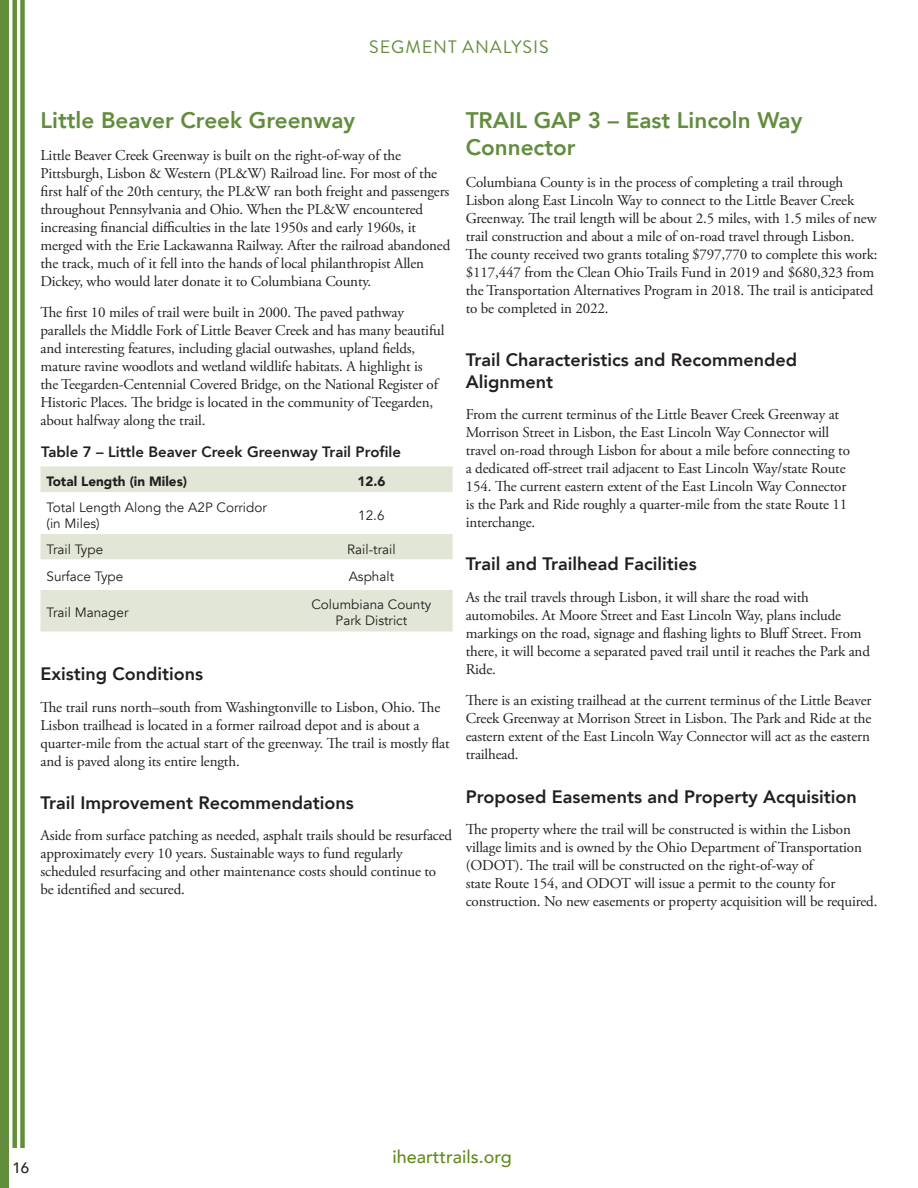
<style>
.page{position:relative;width:918px;height:1188px;background:#fff}
.page>*{position:absolute;margin:0;border:0;box-sizing:border-box;transform-origin:0 0}
.t1{font:800 22.5px/27px "Avenir";color:#628d3c}
.t2{font:800 18px/21.6px "Avenir";color:#231f20}
.t3{font:500 18px "Avenir";color:#638c1c}
.Chapter_Reminder__He{font:18px "Brandon Grotesque";letter-spacing:.05em;color:#628d3c}
.Body_Copy{font:15px/18px "Adobe Garamond Pro";letter-spacing:-.01em;color:#231f20}
.Figure_Name{font:800 15px "Avenir";color:#231f20}
.Table_Standard{font:500 15px "Avenir";color:#231f20}
.t4{font:13.5px/16.2px "Avenir";color:#231f20}
.t5{font:900 13.5px "Avenir";color:#231f20}
</style>
<div class="page">
<div style="left:40px;top:466px;width:413px;height:166px;background:#e1e6d6"></div>
<svg style="left:40px;top:492px;width:413px;height:98px"></svg>
<div style="left:12px;top:0;width:5px;height:1148px;background:#628d3c"></div>
<div style="left:0;top:0;width:9px;height:1188px;background:#628d3c"></div>
<div style="left:20px;top:0;width:5px;height:1148px;background:#628d3c"></div>
<p class="Chapter_Reminder__He" style="left:369px;top:35px;width:181px">SEGMENT ANALYSIS</p>
<h2 class="t1" style="left:40px;top:107px;width:316px">Little Beaver Creek Greenway</h2>
<p class="Body_Copy" style="left:40px;top:147px;width:411px">Little Beaver Creek Greenway is built on the right-of-way of the Pittsburgh, Lisbon &amp; Western (PL&amp;W) Railroad line. For most of the first half of the 20th century, the PL&amp;W ran both freight and passengers throughout Pennsylvania and Ohio. When the PL&amp;W encountered increasing financial difficulties in the late 1950s and early 1960s, it merged with the Erie Lackawanna Railway. After the railroad abandoned the track, much of it fell into the hands of local philanthropist Allen Dickey, who would later donate it to Columbiana County.</p>
<p class="Body_Copy" style="left:40px;top:304px;width:405px">The first 10 miles of trail were built in 2000. The paved pathway parallels the Middle Fork of Little Beaver Creek and has many beautiful and interesting features, including glacial outwashes, upland fields, mature ravine woodlots and wetland wildlife habitats. A highlight is<br>the Teegarden-Centennial Covered Bridge, on the National Register of Historic Places. The bridge is located in the community of Teegarden, about halfway along the trail.</p>
<p class="Figure_Name" style="left:41px;top:440px;width:361px">Table 7 – Little Beaver Creek Greenway Trail Profile</p>
<p class="t5" style="left:46px;top:470px;width:142px">Total Length (in Miles)</p>
<p class="t5" style="left:357px;top:470px;width:29px">12.6</p>
<p class="t4" style="left:46px;top:499px;width:222px">Total Length Along the A2P Corridor (in Miles)</p>
<p class="t4" style="left:358px;top:507px;width:28px">12.6</p>
<p class="t4" style="left:46px;top:541px;width:58px">Trail Type</p>
<p class="t4" style="left:347px;top:541px;width:50px">Rail-trail</p>
<p class="t4" style="left:46px;top:569px;width:78px">Surface Type</p>
<p class="t4" style="left:349px;top:569px;width:47px">Asphalt</p>
<p class="t4" style="left:46px;top:605px;width:83px">Trail Manager</p>
<p class="t4" style="left:311px;top:597px;width:122px;text-align:center">Columbiana County<br>Park District</p>
<h3 class="t2" style="left:40px;top:663px;width:164px">Existing Conditions</h3>
<p class="Body_Copy" style="left:40px;top:698px;width:411px">The trail runs north–south from Washingtonville to Lisbon, Ohio. The Lisbon trailhead is located in a former railroad depot and is about a quarter-mile from the actual start of the greenway. The trail is mostly flat and is paved along its entire length.</p>
<h3 class="t2" style="left:40px;top:792px;width:315px">Trail Improvement Recommendations</h3>
<p class="Body_Copy" style="left:40px;top:827px;width:413px">Aside from surface patching as needed, asphalt trails should be resurfaced approximately every 10 years. Sustainable ways to fund regularly scheduled resurfacing and other maintenance costs should continue to be identified and secured.</p>
<h2 class="t1" style="left:466px;top:107px;width:338px">TRAIL GAP 3 – East Lincoln Way<br>Connector</h2>
<p class="Body_Copy" style="left:466px;top:174px;width:413px">Columbiana County is in the process of completing a trail through Lisbon along East Lincoln Way to connect to the Little Beaver Creek Greenway. The trail length will be about 2.5 miles, with 1.5 miles of new trail construction and about a mile of on-road travel through Lisbon.<br>The county received two grants totaling $797,770 to complete this work: $117,447 from the Clean Ohio Trails Fund in 2019 and $680,323 from the Transportation Alternatives Program in 2018. The trail is anticipated to be completed in 2022.</p>
<h3 class="t2" style="left:466px;top:349px;width:333px">Trail Characteristics and Recommended<br>Alignment</h3>
<p class="Body_Copy" style="left:466px;top:406px;width:386px">From the current terminus of the Little Beaver Creek Greenway at Morrison Street in Lisbon, the East Lincoln Way Connector will travel on-road through Lisbon for about a mile before connecting to a dedicated off-street trail adjacent to East Lincoln Way/state Route 154. The current eastern extent of the East Lincoln Way Connector is the Park and Ride roughly a quarter-mile from the state Route 11 interchange.</p>
<h3 class="t2" style="left:466px;top:553px;width:233px">Trail and Trailhead Facilities</h3>
<p class="Body_Copy" style="left:466px;top:589px;width:406px">As the trail travels through Lisbon, it will share the road with automobiles. At Moore Street and East Lincoln Way, plans include markings on the road, signage and flashing lights to Bluff Street. From there, it will become a separated paved trail until it reaches the Park and Ride.</p>
<p class="Body_Copy" style="left:466px;top:692px;width:407px;text-align:justify">There is an existing trailhead at the current terminus of the Little Beaver Creek Greenway at Morrison Street in Lisbon. The Park and Ride at the eastern extent of the East Lincoln Way Connector will act as the eastern trailhead.</p>
<h3 class="t2" style="left:466px;top:786px;width:392px">Proposed Easements and Property Acquisition</h3>
<p class="Body_Copy" style="left:466px;top:821px;width:413px">The property where the trail will be constructed is within the Lisbon village limits and is owned by the Ohio Department of Transportation (ODOT). The trail will be constructed on the right-of-way of<br>state Route 154, and ODOT will issue a permit to the county for construction. No new easements or property acquisition will be required.</p>
<p class="Table_Standard" style="left:12px;top:1155px;width:18px">16</p>
<h2 class="t3" style="left:393px;top:1141px;width:121px">ihearttrails.org</h2>
</div>
